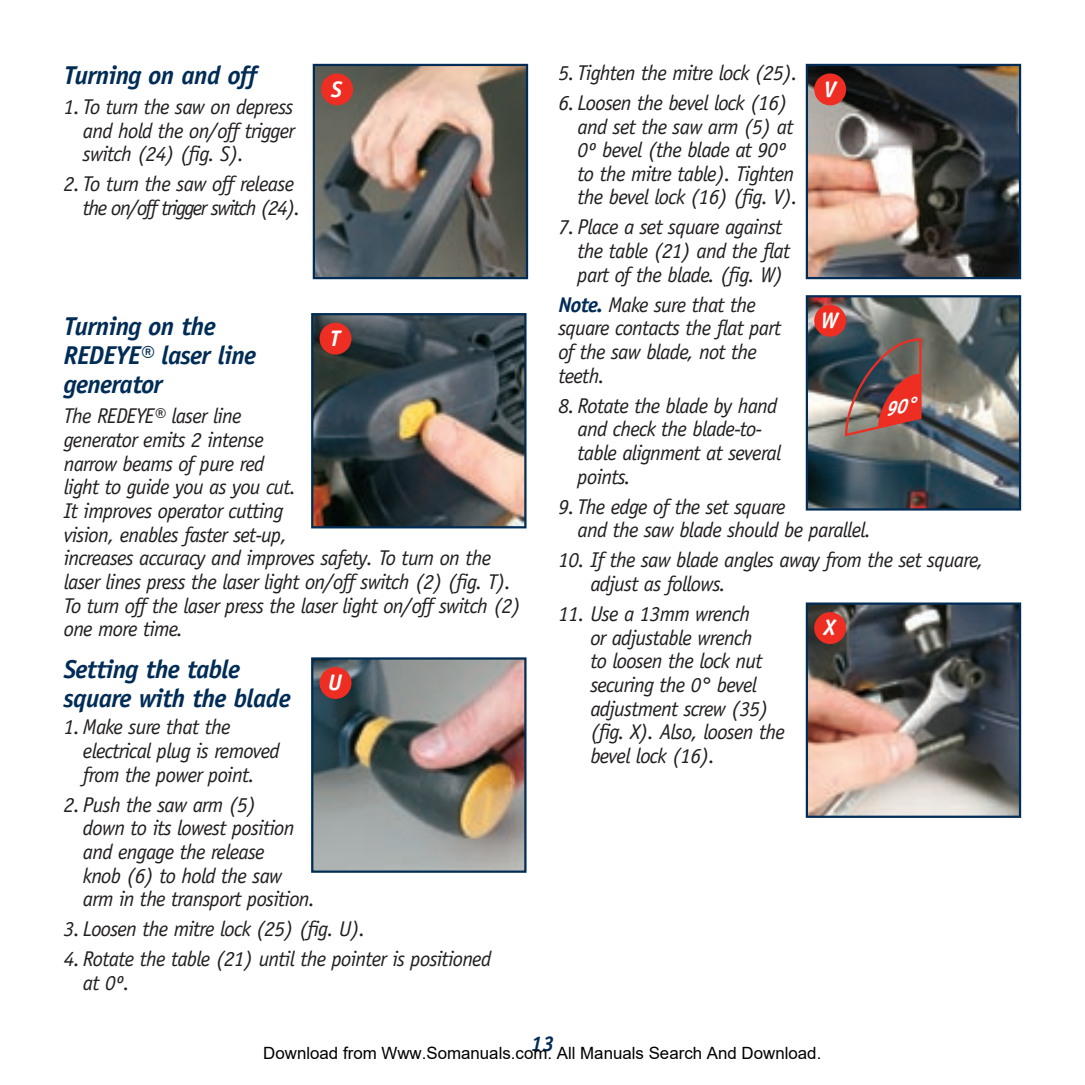
<style>
.page{position:relative;width:1085px;height:1085px;background:#fff}
.page>*{position:absolute;margin:0;border:0;box-sizing:border-box;transform-origin:0 0}
.Subs{font:italic 700 25.88px/29.2px "Officina Sans";letter-spacing:-.025em;color:#002c56}
.Body{font:italic 700 25.88px "Officina Sans";letter-spacing:-.025em;color:#002c56}
.t1{font:italic 700 22.5px "Officina Sans";color:#fff}
.Bulleted_numbered_paragraphs{font:italic 21.38px/23.6px "Officina Sans";letter-spacing:-.035em;color:#231f20}
.Body-2{font:italic 21.38px/23.6px "Officina Sans";letter-spacing:-.035em;color:#231f20}
.Bulleted_numbered_paragraphs-2{font:italic 21.38px/23.6px "Officina Sans";letter-spacing:-.07em;color:#231f20;text-align:right}
.t2{font:italic 700 21.38px "Officina Sans";color:#002c56}
.t3{font:16.88px "Arial";color:#000}
.s1{font-weight:700;color:#002c56}
</style>
<div class="page">
<img style="left:316px;top:67px;width:209px;height:209px">
<div style="left:313px;top:64px;width:215px;height:215px;border:2px solid #002c56"></div>
<div style="left:321px;top:73px;width:32px;height:32px;background:#ee2e22;border-radius:50%"></div>
<img style="left:314px;top:316px;width:209px;height:209px">
<div style="left:311px;top:313px;width:215px;height:215px;border:2px solid #002c56"></div>
<div style="left:319px;top:322px;width:32px;height:32px;background:#ee2e22;border-radius:50%"></div>
<img style="left:314px;top:660px;width:209px;height:209px">
<div style="left:311px;top:657px;width:215px;height:215px;border:2px solid #002c56"></div>
<div style="left:319px;top:667px;width:32px;height:31px;background:#ee2e22;border-radius:50%"></div>
<img style="left:808px;top:67px;width:209px;height:209px">
<div style="left:805px;top:64px;width:215px;height:215px;border:2px solid #002c56"></div>
<div style="left:814px;top:73px;width:32px;height:32px;background:#ee2e22;border-radius:50%"></div>
<img style="left:808px;top:298px;width:209px;height:209px">
<div style="left:805px;top:295px;width:215px;height:215px;border:2px solid #002c56"></div>
<div style="left:814px;top:305px;width:32px;height:31px;background:#ee2e22;border-radius:50%"></div>
<img style="left:808px;top:605px;width:209px;height:209px">
<div style="left:805px;top:602px;width:215px;height:215px;border:2px solid #002c56"></div>
<div style="left:814px;top:612px;width:32px;height:32px;background:#ee2e22;border-radius:50%"></div>
<img style="left:843px;top:337px;width:79px;height:100px">
<p class="Body" style="left:64px;top:60px;width:195px">Turning on and off</p>
<p class="Bulleted_numbered_paragraphs" style="left:83px;top:95px;width:213px;text-align:justify;text-indent:-19px">1. To turn the saw on depress and hold the on/off trigger switch (24) (fig. S).</p>
<p class="Bulleted_numbered_paragraphs-2" style="left:64px;top:172px;width:238px">2. To turn the saw off release the on/off trigger switch (24).</p>
<p class="t1" style="left:331px;top:75px;width:12px">S</p>
<p class="Subs" style="left:64px;top:311px;width:194px">Turning on the<br>REDEYE® laser line generator</p>
<p class="Body-2" style="left:64px;top:404px;width:458px">The REDEYE® laser line<br>generator emits 2 intense<br>narrow beams of pure red<br>light to guide you as you cut.<br>It improves operator cutting<br>vision, enables faster set-up,<br>increases accuracy and improves safety. To turn on the laser lines press the laser light on/off switch (2) (fig. T).<br>To turn off the laser press the laser light on/off switch (2) one more time.</p>
<p class="Subs" style="left:64px;top:654px;width:228px">Setting the table square with the blade</p>
<p class="Bulleted_numbered_paragraphs" style="left:83px;top:715px;width:198px;text-indent:-19px">1. Make sure that the electrical plug is removed from the power point.</p>
<p class="Bulleted_numbered_paragraphs" style="left:83px;top:792px;width:234px;text-indent:-19px">2. Push the saw arm (5)<br>down to its lowest position and engage the release<br>knob (6) to hold the saw arm in the transport position.</p>
<p class="Bulleted_numbered_paragraphs" style="left:64px;top:917px;width:303px">3. Loosen the mitre lock (25) (fig. U).</p>
<p class="Bulleted_numbered_paragraphs" style="left:83px;top:947px;width:410px;text-indent:-19px">4. Rotate the table (21) until the pointer is positioned at 0º.</p>
<p class="t1" style="left:330px;top:325px;width:12px">T</p>
<p class="t1" style="left:328px;top:669px;width:15px">U</p>
<p class="Bulleted_numbered_paragraphs" style="left:558px;top:61px;width:241px">5. Tighten the mitre lock (25).</p>
<p class="Bulleted_numbered_paragraphs" style="left:577px;top:91px;width:222px;text-indent:-19px">6. Loosen the bevel lock (16) and set the saw arm (5) at<br>0º bevel (the blade at 90º to the mitre table). Tighten the bevel lock (16) (fig. V).</p>
<p class="Bulleted_numbered_paragraphs" style="left:577px;top:215px;width:214px;text-indent:-19px">7. Place a set square against the table (21) and the flat part of the blade. (fig. W)</p>
<p class="Body-2" style="left:558px;top:293px;width:224px"><span class="s1">Note.</span> Make sure that the square contacts the flat part of the saw blade, not the teeth.</p>
<p class="Bulleted_numbered_paragraphs" style="left:577px;top:393px;width:205px;text-indent:-19px">8. Rotate the blade by hand and check the blade-to&shy;table alignment at several points.</p>
<p class="Bulleted_numbered_paragraphs" style="left:577px;top:494px;width:295px;text-indent:-19px">9. The edge of the set square<br>and the saw blade should be parallel.</p>
<p class="Bulleted_numbered_paragraphs" style="left:590px;top:548px;width:394px;text-indent:-32px">10. If the saw blade angles away from the set square, adjust as follows.</p>
<p class="Bulleted_numbered_paragraphs" style="left:590px;top:602px;width:196px;text-indent:-32px">11. Use a 13mm wrench<br>or adjustable wrench<br>to loosen the lock nut securing the 0° bevel adjustment screw (35) (fig. X). Also, loosen the bevel lock (16).</p>
<p class="t1" style="left:823px;top:75px;width:14px">V</p>
<p class="t1" style="left:820px;top:307px;width:19px">W</p>
<p class="t1" style="left:823px;top:614px;width:13px">X</p>
<p class="t2" style="left:530px;top:1030px;width:25px">13</p>
<p class="t3" style="left:263px;top:1043px;width:559px">Download from Www.Somanuals.com. All Manuals Search And Download.</p>
</div>
